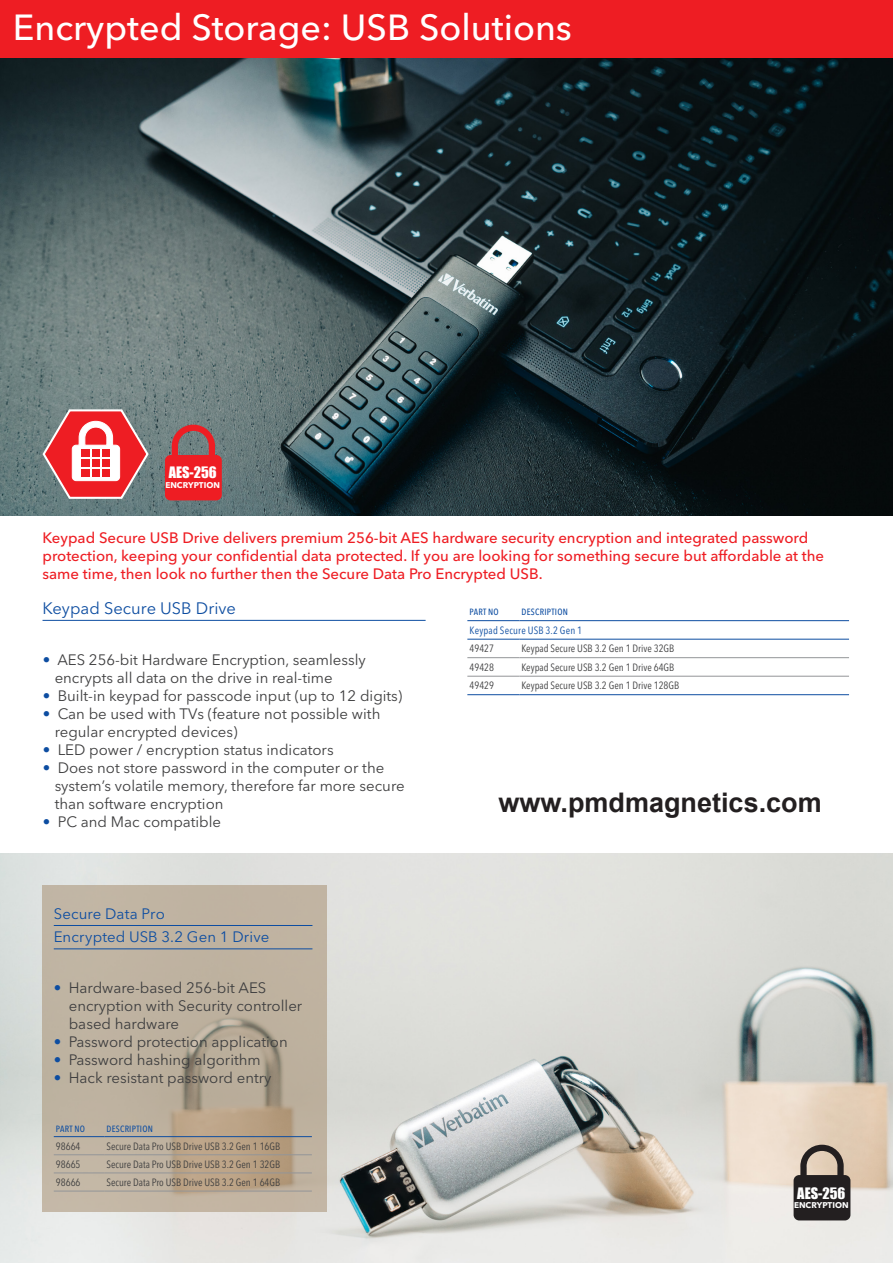
<style>
.page{position:relative;width:893px;height:1263px;background:#fff}
.page>*{position:absolute;margin:0;border:0;box-sizing:border-box;transform-origin:0 0}
.t1{font:500 36px "Avenir Next LT Pro";color:#fff}
.t2{font:700 27px "Arial";color:#231f20}
.t3{font:16.5px "Avenir Next LT Pro";color:#0d4da1}
.t4{font:15px/18px "Avenir Next LT Pro";color:#3e3e3f}
.t5{font:500 15px/18px "Avenir Next LT Pro";color:#ee1d23}
.t6{font:15px/23.4px "Avenir Next LT Pro";letter-spacing:.005em;color:#0d4da1}
.t7{font:14.55px "Impact";color:#fff}
.t8{font:condensed 10.5px "Avenir Next LT Pro";color:#3e3e3f}
.t9{font:condensed 10.5px "Avenir Next LT Pro";letter-spacing:.02em;color:#0d4da1}
.t10{font:500 condensed 9px "Avenir Next LT Pro";letter-spacing:.025em;color:#0d4da1}
.t11{font:700 8.25px "Avenir Next LT Pro";color:#fff}
.s1{color:#0d4da1}
</style>
<div class="page">
<img style="left:0;top:58px;width:893px;height:458px">
<div style="left:0;top:0;width:893px;height:58px;background:#ee1d23"></div>
<svg style="left:169px;top:421px;width:49px;height:34px;background:#926566"></svg>
<div style="left:165px;top:455px;width:57px;height:45px;background:#ee1d23;border-radius:6px"></div>
<img style="left:0;top:853px;width:893px;height:410px">
<svg style="left:43px;top:884px;width:283px;height:327px;background:#bcaf9c"></svg>
<hr style="left:54px;top:925px;width:258px;height:1px;background:#0d4da1">
<hr style="left:54px;top:948px;width:258px;height:1px;background:#0d4da1">
<hr style="left:54px;top:1154px;width:50px;height:1px;background:#939598">
<hr style="left:104px;top:1154px;width:208px;height:1px;background:#939598">
<hr style="left:54px;top:1172px;width:50px;height:1px;background:#939598">
<hr style="left:104px;top:1172px;width:208px;height:1px;background:#939598">
<hr style="left:54px;top:1136px;width:50px;height:1px;background:#0d4da1">
<hr style="left:104px;top:1136px;width:208px;height:1px;background:#0d4da1">
<hr style="left:54px;top:1191px;width:50px;height:1px;background:#939598">
<hr style="left:104px;top:1191px;width:208px;height:1px;background:#939598">
<svg style="left:797px;top:1141px;width:50px;height:34px;background:#ae9e8f"></svg>
<div style="left:794px;top:1175px;width:56px;height:45px;background:#231f20;border-radius:6px"></div>
<svg style="left:41px;top:408px;width:109px;height:92px"></svg>
<div style="left:82px;top:449px;width:28px;height:28px;background:#ee1d23"></div>
<hr style="left:90px;top:448px;width:2px;height:30px;background:#fff">
<hr style="left:80px;top:448px;width:31px;height:1px;background:#fff">
<hr style="left:80px;top:457px;width:31px;height:2px;background:#fff">
<hr style="left:80px;top:467px;width:31px;height:2px;background:#fff">
<hr style="left:100px;top:448px;width:1px;height:30px;background:#fff">
<hr style="left:43px;top:620px;width:383px;height:1px;background:#0d4da1">
<hr style="left:467px;top:694px;width:52px;height:1px;background:#0d4da1">
<hr style="left:519px;top:694px;width:330px;height:1px;background:#0d4da1">
<hr style="left:467px;top:657px;width:52px;height:1px;background:#939598">
<hr style="left:519px;top:657px;width:330px;height:1px;background:#939598">
<hr style="left:467px;top:676px;width:52px;height:1px;background:#939598">
<hr style="left:519px;top:676px;width:330px;height:1px;background:#939598">
<hr style="left:467px;top:620px;width:52px;height:1px;background:#0d4da1">
<hr style="left:519px;top:620px;width:330px;height:1px;background:#0d4da1">
<hr style="left:467px;top:639px;width:52px;height:1px;background:#0d4da1">
<hr style="left:519px;top:639px;width:330px;height:1px;background:#0d4da1">
<h1 class="t1" style="left:13px;top:5px;width:561px">Encrypted Storage: USB Solutions</h1>
<p class="t7" style="left:169px;top:461px;width:50px">AES-256</p>
<p class="t11" style="left:165px;top:480px;width:56px">ENCRYPTION</p>
<p class="t5" style="left:43px;top:529px;width:783px">Keypad Secure USB Drive delivers premium 256-bit AES hardware security encryption and integrated password protection, keeping your confidential data protected. If you are looking for something secure but affordable at the same time, then look no further then the Secure Data Pro Encrypted USB.</p>
<p class="t3" style="left:43px;top:598px;width:195px">Keypad Secure USB Drive</p>
<p class="t10" style="left:469px;top:607px;width:31px">PART NO</p>
<p class="t10" style="left:522px;top:607px;width:48px">DESCRIPTION</p>
<p class="t9" style="left:469px;top:624px;width:114px">Keypad Secure USB 3.2 Gen 1</p>
<p class="t8" style="left:469px;top:642px;width:26px">49427</p>
<p class="t8" style="left:522px;top:642px;width:154px">Keypad Secure USB 3.2 Gen 1 Drive 32GB</p>
<p class="t8" style="left:469px;top:661px;width:26px">49428</p>
<p class="t8" style="left:522px;top:661px;width:154px">Keypad Secure USB 3.2 Gen 1 Drive 64GB</p>
<p class="t8" style="left:469px;top:679px;width:26px">49429</p>
<p class="t8" style="left:522px;top:679px;width:159px">Keypad Secure USB 3.2 Gen 1 Drive 128GB</p>
<p class="t4" style="left:55px;top:650px;width:313px;text-indent:-12px"><span class="s1">•</span> AES 256-bit Hardware Encryption, seamlessly encrypts all data on the drive in real-time</p>
<p class="t4" style="left:43px;top:686px;width:361px"><span class="s1">•</span> Built-in keypad for passcode input (up to 12 digits)</p>
<p class="t4" style="left:55px;top:704px;width:327px;text-indent:-12px"><span class="s1">•</span> Can be used with TVs (feature not possible with regular encrypted devices)</p>
<p class="t4" style="left:43px;top:740px;width:292px"><span class="s1">•</span> LED power / encryption status indicators</p>
<p class="t4" style="left:55px;top:758px;width:352px;text-indent:-12px"><span class="s1">•</span> Does not store password in the computer or the system’s volatile memory, therefore far more secure than software encryption</p>
<p class="t4" style="left:43px;top:812px;width:180px"><span class="s1">•</span> PC and Mac compatible</p>
<h2 class="t2" style="left:499px;top:783px;width:325px">www.pmdmagnetics.com</h2>
<p class="t6" style="left:54px;top:902px;width:217px">Secure Data Pro<br>Encrypted USB 3.2 Gen 1 Drive</p>
<p class="t4" style="left:69px;top:979px;width:235px;text-indent:-15px"><span class="s1">•</span> Hardware-based 256-bit AES encryption with Security controller based hardware</p>
<p class="t4" style="left:54px;top:1033px;width:236px"><span class="s1">•</span> Password protection application</p>
<p class="t4" style="left:54px;top:1051px;width:209px"><span class="s1">•</span> Password hashing algorithm</p>
<p class="t4" style="left:54px;top:1069px;width:219px"><span class="s1">•</span> Hack resistant password entry</p>
<p class="t10" style="left:56px;top:1123px;width:31px">PART NO</p>
<p class="t10" style="left:107px;top:1123px;width:48px">DESCRIPTION</p>
<p class="t8" style="left:56px;top:1140px;width:26px">98664</p>
<p class="t8" style="left:107px;top:1140px;width:175px">Secure Data Pro USB Drive USB 3.2 Gen 1 16GB</p>
<p class="t8" style="left:56px;top:1158px;width:26px">98665</p>
<p class="t8" style="left:107px;top:1158px;width:175px">Secure Data Pro USB Drive USB 3.2 Gen 1 32GB</p>
<p class="t8" style="left:56px;top:1176px;width:26px">98666</p>
<p class="t8" style="left:107px;top:1176px;width:175px">Secure Data Pro USB Drive USB 3.2 Gen 1 64GB</p>
<p class="t7" style="left:797px;top:1181px;width:50px">AES-256</p>
<p class="t11" style="left:794px;top:1200px;width:56px">ENCRYPTION</p>
</div>
